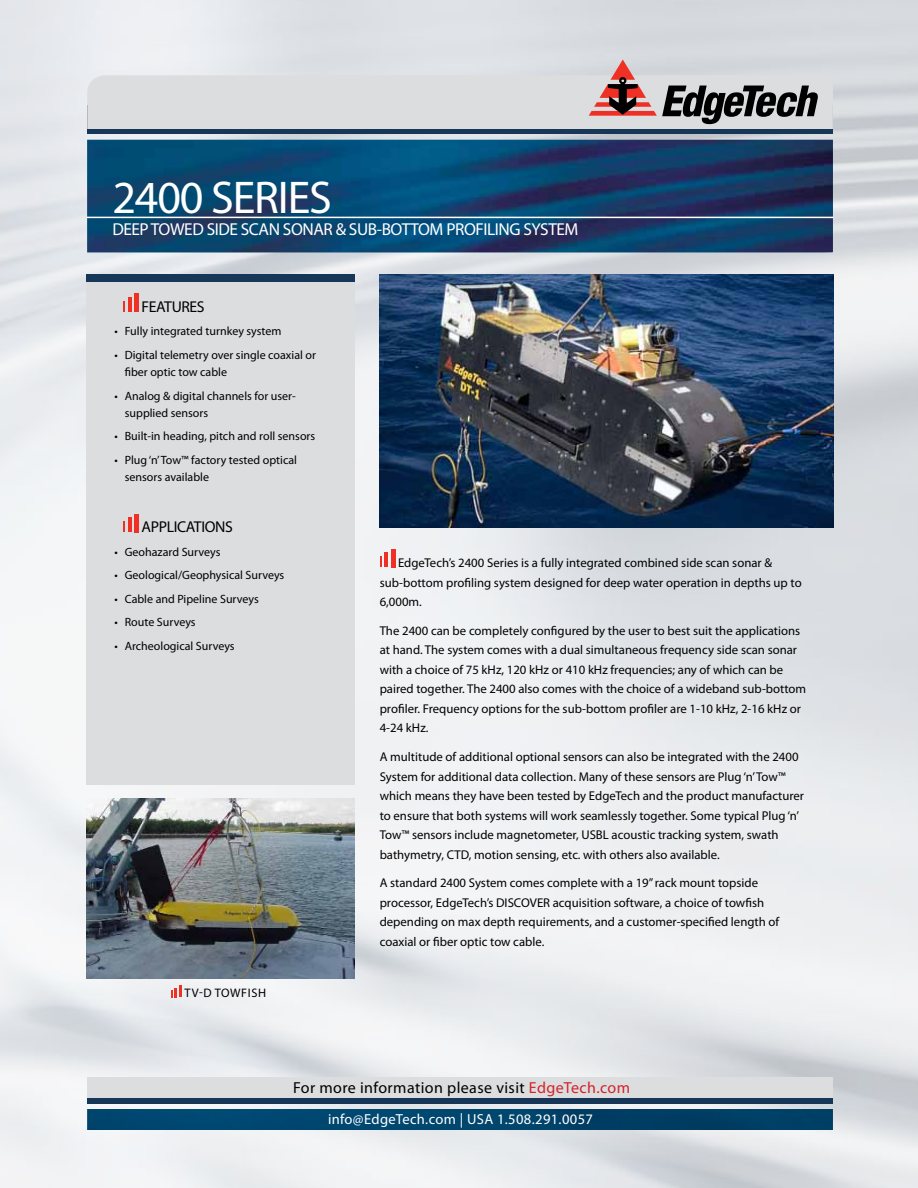
<style>
.page{position:relative;width:918px;height:1188px;background:#fff}
.page>*{position:absolute;margin:0;border:0;box-sizing:border-box;transform-origin:0 0}
.t1{font:46.05px "Myriad Pro";letter-spacing:-.025em;color:#fff}
.t2{font:17.25px "Myriad Pro";letter-spacing:-.025em;color:#fff}
.t3{font:16.05px "Myriad Pro";letter-spacing:.025em;color:#000}
.t4{font:15.75px "Myriad Pro";letter-spacing:-.025em;color:#000}
.t5{font:14.55px "Myriad Pro";letter-spacing:.025em;color:#fff}
.t6{font:12.75px/19.5px "Myriad Pro";color:#000}
.t7{font:12.3px "Myriad Pro";color:#000}
.t8{font:12px/17.1px "Myriad Pro";color:#000}
.s1{color:#d2232a}
</style>
<div class="page">
<img style="left:0;top:0;width:918px;height:1188px">
<img style="left:87px;top:1109px;width:746px;height:21px">
<img style="left:87px;top:140px;width:746px;height:112px">
<div style="left:87px;top:1082px;width:746px;height:21px;background:#173758"></div>
<div style="left:87px;top:1077px;width:746px;height:21px;background:#dcddde"></div>
<div style="left:87px;top:105px;width:746px;height:29px;background:#173758"></div>
<svg style="left:87px;top:59px;width:746px;height:70px;background:#cecccd"></svg>
<img style="left:86px;top:799px;width:269px;height:179px">
<img style="left:379px;top:275px;width:454px;height:253px">
<hr style="left:86px;top:217px;width:747px;height:1px;background:#fff">
<svg style="left:380px;top:557px;width:2px;height:10px"></svg>
<hr style="left:385px;top:553px;width:3px;height:14px;background:#ee3124">
<hr style="left:391px;top:549px;width:4px;height:18px;background:#ee3124">
<div style="left:87px;top:275px;width:268px;height:24px;background:#173758"></div>
<div style="left:86px;top:282px;width:269px;height:502px;background:#dcddde"></div>
<hr style="left:128px;top:297px;width:4px;height:15px;background:#ee3124">
<hr style="left:135px;top:294px;width:4px;height:18px;background:#ee3124">
<hr style="left:128px;top:517px;width:4px;height:15px;background:#ee3124">
<hr style="left:135px;top:514px;width:4px;height:18px;background:#ee3124">
<svg style="left:171px;top:986px;width:11px;height:11px"></svg>
<h1 class="t1" style="left:112px;top:169px;width:221px">2400 SERIES</h1>
<h2 class="t2" style="left:112px;top:218px;width:468px">DEEP TOWED SIDE SCAN SONAR &amp; SUB-BOTTOM PROFILING SYSTEM</h2>
<p class="t4" style="left:142px;top:297px;width:64px">FEATURES</p>
<p class="t8" style="left:114px;top:323px;width:169px">• Fully integrated turnkey system</p>
<p class="t8" style="left:125px;top:346px;width:193px;text-indent:-10px">• Digital telemetry over single coaxial or fiber optic tow cable</p>
<p class="t8" style="left:125px;top:387px;width:172px;text-indent:-10px">• Analog &amp; digital channels for user&shy;supplied sensors</p>
<p class="t8" style="left:114px;top:427px;width:203px">• Built-in heading, pitch and roll sensors</p>
<p class="t8" style="left:125px;top:451px;width:174px;text-indent:-10px">• Plug ‘n’ Tow™ factory tested optical sensors available</p>
<p class="t4" style="left:142px;top:517px;width:93px">APPLICATIONS</p>
<p class="t8" style="left:114px;top:543px;width:108px">• Geohazard Surveys</p>
<p class="t8" style="left:114px;top:566px;width:172px">• Geological/Geophysical Surveys</p>
<p class="t8" style="left:114px;top:590px;width:146px">• Cable and Pipeline Surveys</p>
<p class="t8" style="left:114px;top:614px;width:83px">• Route Surveys</p>
<p class="t8" style="left:114px;top:637px;width:122px">• Archeological Surveys</p>
<p class="t7" style="left:185px;top:986px;width:64px">TV-D towfish</p>
<p class="t6" style="left:380px;top:553px;width:423px;text-indent:18px">EdgeTech’s 2400 Series is a fully integrated combined side scan sonar &amp; sub-bottom profiling system designed for deep water operation in depths up to<br>6,000m.</p>
<p class="t6" style="left:380px;top:621px;width:428px">The 2400 can be completely configured by the user to best suit the applications at hand. The system comes with a dual simultaneous frequency side scan sonar with a choice of 75 kHz, 120 kHz or 410 kHz frequencies; any of which can be paired together. The 2400 also comes with the choice of a wideband sub-bottom profiler. Frequency options for the sub-bottom profiler are 1-10 kHz, 2-16 kHz or 4-24 kHz.</p>
<p class="t6" style="left:380px;top:747px;width:426px">A multitude of additional optional sensors can also be integrated with the 2400<br>System for additional data collection. Many of these sensors are Plug ‘n’ Tow™ which means they have been tested by EdgeTech and the product manufacturer to ensure that both systems will work seamlessly together. Some typical Plug ‘n’ Tow™ sensors include magnetometer, USBL acoustic tracking system, swath bathymetry, CTD, motion sensing, etc. with others also available.</p>
<p class="t6" style="left:380px;top:873px;width:401px">A standard 2400 System comes complete with a 19” rack mount topside processor, EdgeTech’s DISCOVER acquisition software, a choice of towfish depending on max depth requirements, and a customer-specified length of coaxial or fiber optic tow cable.</p>
<p class="t3" style="left:293px;top:1077px;width:338px">For more information please visit <span class="s1">EdgeTech.com</span></p>
<p class="t5" style="left:328px;top:1111px;width:266px">info@EdgeTech.com | USA 1.508.291.0057</p>
</div>
